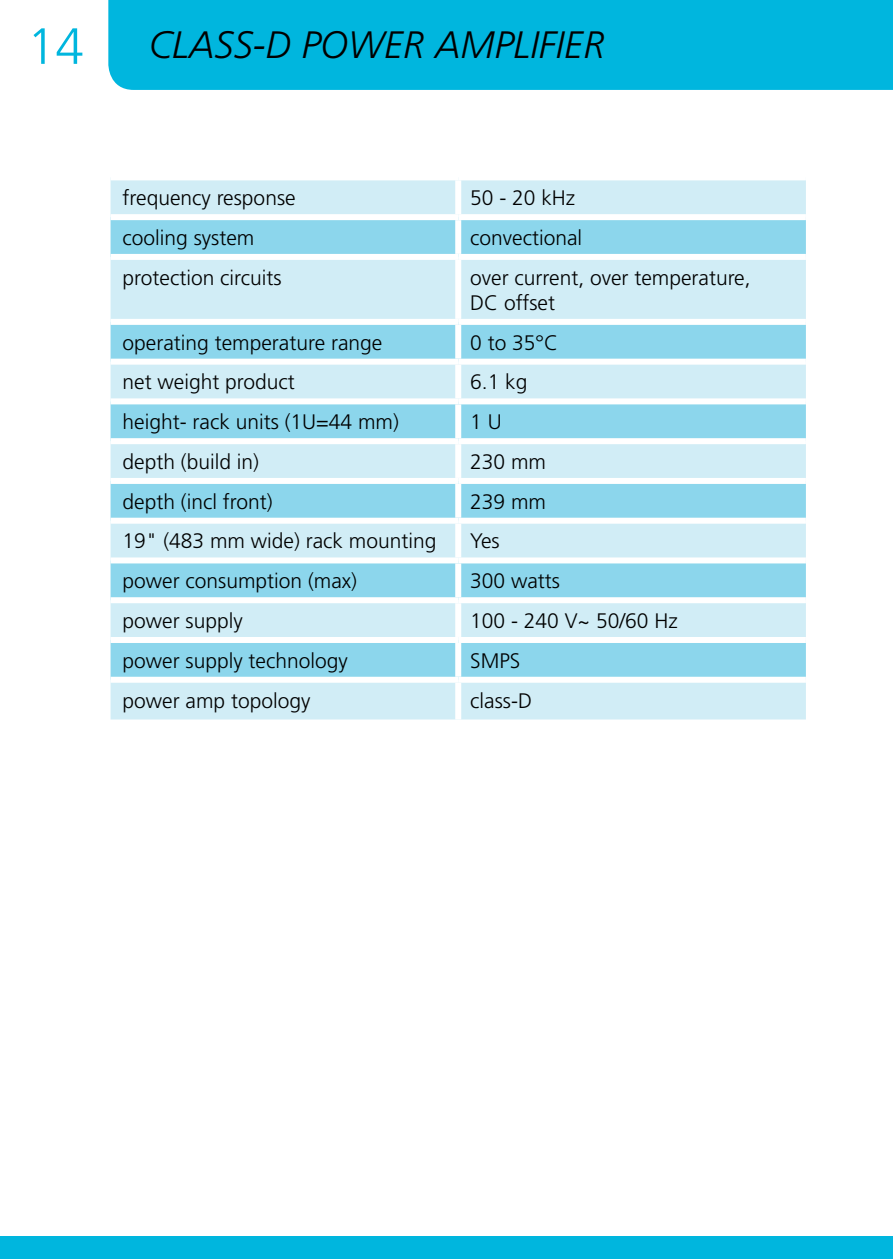
<style>
.page{position:relative;width:893px;height:1259px;background:#fff}
.page>*{position:absolute;margin:0;border:0;box-sizing:border-box;transform-origin:0 0}
.t1{font:300 51px "Frutiger LT Std";color:#00b6de}
.t2{font:italic 300 38.1px "Frutiger LT Std";color:#000}
.t3{font:300 21px/25.2px "Frutiger LT Std";color:#000}
</style>
<div class="page">
<div style="left:108px;top:0;width:785px;height:90px;background:#00b6de"></div>
<div style="left:0;top:1236px;width:893px;height:23px;background:#00b6de"></div>
<div style="left:111px;top:180px;width:695px;height:539px;background:#d1edf6"></div>
<svg style="left:111px;top:220px;width:695px;height:457px;background:#aee1f0"></svg>
<div style="left:455px;top:180px;width:6px;height:34px;background:#fff"></div>
<div style="left:111px;top:214px;width:347px;height:6px;background:#fff"></div>
<div style="left:458px;top:214px;width:348px;height:6px;background:#fff"></div>
<div style="left:455px;top:220px;width:6px;height:34px;background:#fff"></div>
<div style="left:111px;top:254px;width:347px;height:6px;background:#fff"></div>
<div style="left:458px;top:254px;width:348px;height:6px;background:#fff"></div>
<div style="left:455px;top:260px;width:6px;height:59px;background:#fff"></div>
<div style="left:111px;top:319px;width:347px;height:6px;background:#fff"></div>
<div style="left:458px;top:319px;width:348px;height:6px;background:#fff"></div>
<div style="left:455px;top:325px;width:6px;height:34px;background:#fff"></div>
<div style="left:111px;top:359px;width:347px;height:6px;background:#fff"></div>
<div style="left:458px;top:359px;width:348px;height:6px;background:#fff"></div>
<div style="left:455px;top:365px;width:6px;height:33px;background:#fff"></div>
<div style="left:111px;top:398px;width:347px;height:6px;background:#fff"></div>
<div style="left:458px;top:398px;width:348px;height:6px;background:#fff"></div>
<div style="left:455px;top:404px;width:6px;height:34px;background:#fff"></div>
<div style="left:111px;top:438px;width:347px;height:6px;background:#fff"></div>
<div style="left:458px;top:438px;width:348px;height:6px;background:#fff"></div>
<div style="left:455px;top:444px;width:6px;height:34px;background:#fff"></div>
<div style="left:111px;top:478px;width:347px;height:6px;background:#fff"></div>
<div style="left:458px;top:478px;width:348px;height:6px;background:#fff"></div>
<div style="left:455px;top:484px;width:6px;height:34px;background:#fff"></div>
<div style="left:111px;top:518px;width:347px;height:6px;background:#fff"></div>
<div style="left:458px;top:518px;width:348px;height:6px;background:#fff"></div>
<div style="left:455px;top:524px;width:6px;height:33px;background:#fff"></div>
<div style="left:111px;top:557px;width:347px;height:6px;background:#fff"></div>
<div style="left:458px;top:557px;width:348px;height:6px;background:#fff"></div>
<div style="left:455px;top:563px;width:6px;height:34px;background:#fff"></div>
<div style="left:111px;top:597px;width:347px;height:6px;background:#fff"></div>
<div style="left:458px;top:597px;width:348px;height:6px;background:#fff"></div>
<div style="left:455px;top:603px;width:6px;height:34px;background:#fff"></div>
<div style="left:111px;top:637px;width:347px;height:6px;background:#fff"></div>
<div style="left:458px;top:637px;width:348px;height:6px;background:#fff"></div>
<div style="left:455px;top:643px;width:6px;height:34px;background:#fff"></div>
<div style="left:111px;top:677px;width:347px;height:6px;background:#fff"></div>
<div style="left:458px;top:677px;width:348px;height:6px;background:#fff"></div>
<div style="left:455px;top:683px;width:6px;height:36px;background:#fff"></div>
<h1 class="t1" style="left:27px;top:17px;width:58px">14</h1>
<h2 class="t2" style="left:149px;top:23px;width:457px">CLASS-D POWER AMPLIFIER</h2>
<p class="t3" style="left:123px;top:186px;width:175px">frequency response</p>
<p class="t3" style="left:470px;top:186px;width:107px">50 - 20 kHz</p>
<p class="t3" style="left:123px;top:225px;width:133px">cooling system</p>
<p class="t3" style="left:470px;top:225px;width:113px">convectional</p>
<p class="t3" style="left:123px;top:265px;width:161px">protection circuits</p>
<p class="t3" style="left:470px;top:265px;width:282px">over current, over temperature,<br>DC offset</p>
<p class="t3" style="left:123px;top:330px;width:261px">operating temperature range</p>
<p class="t3" style="left:470px;top:330px;width:89px">0 to 35°C</p>
<p class="t3" style="left:123px;top:370px;width:174px">net weight product</p>
<p class="t3" style="left:470px;top:370px;width:59px">6.1 kg</p>
<p class="t3" style="left:123px;top:410px;width:278px">height- rack units (1U=44 mm)</p>
<p class="t3" style="left:470px;top:410px;width:33px">1 U</p>
<p class="t3" style="left:123px;top:449px;width:138px">depth (build in)</p>
<p class="t3" style="left:470px;top:449px;width:77px">230 mm</p>
<p class="t3" style="left:123px;top:489px;width:152px">depth (incl front)</p>
<p class="t3" style="left:470px;top:489px;width:77px">239 mm</p>
<p class="t3" style="left:123px;top:529px;width:315px">19" (483 mm wide) rack mounting</p>
<p class="t3" style="left:470px;top:529px;width:31px">Yes</p>
<p class="t3" style="left:123px;top:569px;width:236px">power consumption (max)</p>
<p class="t3" style="left:470px;top:569px;width:91px">300 watts</p>
<p class="t3" style="left:123px;top:608px;width:122px">power supply</p>
<p class="t3" style="left:470px;top:608px;width:209px">100 - 240 V~ 50/60 Hz</p>
<p class="t3" style="left:123px;top:648px;width:227px">power supply technology</p>
<p class="t3" style="left:470px;top:648px;width:52px">SMPS</p>
<p class="t3" style="left:123px;top:688px;width:189px">power amp topology</p>
<p class="t3" style="left:470px;top:688px;width:63px">class-D</p>
</div>
